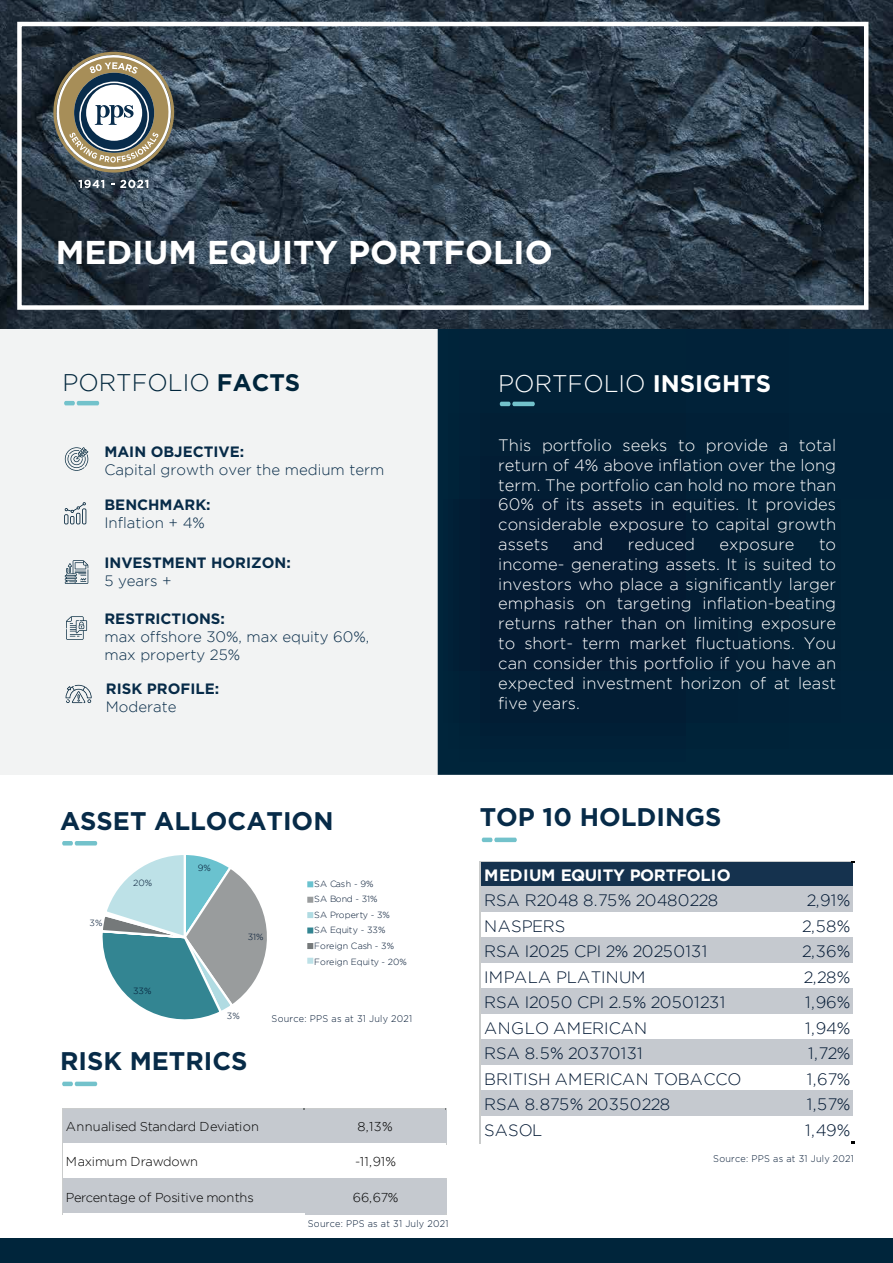
<style>
.page{position:relative;width:893px;height:1263px;background:#fff}
.page>*{position:absolute;margin:0;border:0;box-sizing:border-box;transform-origin:0 0}
.t1{font:700 33px "Gotham";color:#fff}
.t2{font:700 25.5px "Gotham";color:#072b48}
.t3{font:300 24px "Gotham";color:#fff}
.t4{font:300 24px "Gotham";color:#00253b}
.t5{font:300 16.5px/19.8px "Gotham";color:#fff;text-align:justify}
.t6{font:300 16.5px "Gotham";color:#001732}
.t7{font:700 16.5px "Gotham";letter-spacing:-.015em;color:#fff}
.t8{font:300 16.5px "Gotham";letter-spacing:.03em;color:#001732}
.t9{font:300 15px/18px "Gotham";color:#072b48}
.t10{font:700 15px "Gotham";color:#072b48}
.t11{font:300 12.9px "Gotham";letter-spacing:-.025em;color:#000}
.t12{font:300 9.75px "Gotham HTF";letter-spacing:.025em;color:#001732;scale:.94 1}
.t13{font:300 9px/15.6px "Gotham";color:#001732}
.s1{font-weight:700}
</style>
<div class="page">
<div style="left:0;top:329px;width:442px;height:446px;background:#f2f3f3"></div>
<div style="left:438px;top:328px;width:455px;height:447px;background:#012037"></div>
<img style="left:0;top:0;width:893px;height:328px">
<div style="left:17px;top:22px;width:851px;height:288px;border:4px solid #fff"></div>
<svg style="left:66px;top:616px;width:21px;height:24px"></svg>
<svg style="left:65px;top:447px;width:23px;height:24px"></svg>
<svg style="left:65px;top:560px;width:23px;height:24px"></svg>
<svg style="left:64px;top:401px;width:35px;height:4px"></svg>
<svg style="left:500px;top:402px;width:35px;height:4px"></svg>
<div style="left:0;top:1238px;width:893px;height:25px;background:#00253b"></div>
<svg style="left:53px;top:52px;width:121px;height:121px"></svg>
<svg style="left:78px;top:180px;width:26px;height:8px"></svg>
<svg style="left:120px;top:180px;width:28px;height:8px"></svg>
<svg style="left:62px;top:841px;width:35px;height:4px"></svg>
<svg style="left:482px;top:838px;width:35px;height:4px"></svg>
<svg style="left:62px;top:1082px;width:35px;height:4px"></svg>
<svg style="left:65px;top:502px;width:21px;height:22px"></svg>
<svg style="left:66px;top:685px;width:26px;height:18px"></svg>
<svg style="left:102px;top:855px;width:165px;height:165px"></svg>
<svg style="left:307px;top:881px;width:6px;height:6px"></svg>
<svg style="left:307px;top:897px;width:6px;height:6px"></svg>
<svg style="left:307px;top:912px;width:6px;height:6px"></svg>
<svg style="left:307px;top:927px;width:6px;height:6px"></svg>
<div style="left:307px;top:942px;width:7px;height:7px;border:2px solid #fff"></div>
<svg style="left:307px;top:943px;width:6px;height:6px"></svg>
<div style="left:307px;top:958px;width:7px;height:6px;border:2px solid #fff"></div>
<svg style="left:307px;top:958px;width:6px;height:6px"></svg>
<hr style="left:62px;top:1108px;width:384px;height:1px;background:#cacccc">
<hr style="left:62px;top:1108px;width:2px;height:106px;background:#cacccc">
<div style="left:64px;top:1109px;width:382px;height:35px;background:#c5c9cf"></div>
<div style="left:64px;top:1143px;width:382px;height:36px;background:#fff"></div>
<div style="left:64px;top:1178px;width:382px;height:36px;background:#c5c9cf"></div>
<hr style="left:64px;top:1213px;width:241px;height:1px;background:#fff">
<hr style="left:480px;top:861px;width:375px;height:2px;background:#cacccc">
<hr style="left:480px;top:861px;width:1px;height:282px;background:#cacccc">
<div style="left:481px;top:863px;width:374px;height:25px;background:#15324e"></div>
<hr style="left:853px;top:863px;width:2px;height:25px;background:#fff">
<div style="left:481px;top:887px;width:374px;height:27px;background:#c5c9cf"></div>
<hr style="left:853px;top:887px;width:2px;height:27px;background:#fff">
<div style="left:481px;top:912px;width:374px;height:27px;background:#fff"></div>
<div style="left:481px;top:938px;width:374px;height:27px;background:#c5c9cf"></div>
<hr style="left:853px;top:938px;width:2px;height:27px;background:#fff">
<div style="left:481px;top:963px;width:374px;height:27px;background:#fff"></div>
<div style="left:481px;top:989px;width:374px;height:27px;background:#c5c9cf"></div>
<hr style="left:853px;top:989px;width:2px;height:27px;background:#fff">
<div style="left:481px;top:1014px;width:374px;height:27px;background:#fff"></div>
<div style="left:481px;top:1040px;width:374px;height:27px;background:#c5c9cf"></div>
<hr style="left:853px;top:1040px;width:2px;height:27px;background:#fff">
<div style="left:481px;top:1065px;width:374px;height:27px;background:#fff"></div>
<div style="left:481px;top:1091px;width:374px;height:27px;background:#c5c9cf"></div>
<hr style="left:853px;top:1091px;width:2px;height:27px;background:#fff">
<div style="left:481px;top:1116px;width:374px;height:27px;background:#fff"></div>
<h1 class="t1" style="left:56px;top:230px;width:498px">MEDIUM EQUITY PORTFOLIO</h1>
<h3 class="t4" style="left:62px;top:370px;width:239px">PORTFOLIO <span class="s1">FACTS</span></h3>
<p class="t10" style="left:104px;top:442px;width:141px">MAIN OBJECTIVE:</p>
<p class="t9" style="left:104px;top:461px;width:281px">Capital growth over the medium term</p>
<p class="t10" style="left:104px;top:495px;width:108px">BENCHMARK:</p>
<p class="t9" style="left:104px;top:514px;width:102px">Inflation + 4%</p>
<p class="t10" style="left:104px;top:553px;width:188px">INVESTMENT HORIZON:</p>
<p class="t9" style="left:104px;top:571px;width:69px">5 years +</p>
<p class="t10" style="left:104px;top:609px;width:122px">RESTRICTIONS:</p>
<p class="t9" style="left:104px;top:627px;width:266px">max offshore 30%, max equity 60%, max property 25%</p>
<p class="t10" style="left:106px;top:679px;width:115px">RISK PROFILE:</p>
<p class="t9" style="left:106px;top:698px;width:72px">Moderate</p>
<h3 class="t3" style="left:498px;top:370px;width:274px">PORTFOLIO <span class="s1">INSIGHTS</span></h3>
<p class="t5" style="left:498px;top:435px;width:339px">This portfolio seeks to provide a total return of 4% above inflation over the long term. The portfolio can hold no more than 60% of its assets in equities. It provides considerable exposure to capital growth assets</p>
<p class="t5" style="left:573px;top:534px;width:32px">and</p>
<p class="t5" style="left:628px;top:534px;width:69px">reduced</p>
<p class="t5" style="left:719px;top:534px;width:77px">exposure</p>
<p class="t5" style="left:498px;top:534px;width:339px;text-indent:321px">to income- generating assets. It is suited to investors who place a significantly larger emphasis on targeting inflation-beating returns rather than on limiting exposure to short- term market fluctuations. You can consider this portfolio if you have an expected investment horizon of at least five years.</p>
<h2 class="t2" style="left:60px;top:804px;width:275px">ASSET ALLOCATION</h2>
<h2 class="t2" style="left:480px;top:800px;width:243px">TOP 10 HOLDINGS</h2>
<p class="t13" style="left:90px;top:915px;width:14px">3%</p>
<p class="t13" style="left:198px;top:860px;width:15px">9%</p>
<p class="t13" style="left:133px;top:875px;width:20px">20%</p>
<p class="t13" style="left:314px;top:876px;width:94px">SA Cash - 9%<br>SA Bond - 31%<br>SA Property - 3%<br>SA Equity - 33%<br>Foreign Cash - 3%<br>Foreign Equity - 20%</p>
<p class="t13" style="left:248px;top:929px;width:17px">31%</p>
<p class="t13" style="left:133px;top:983px;width:20px">33%</p>
<p class="t13" style="left:227px;top:1008px;width:14px">3%</p>
<p class="t12" style="left:272px;top:1013px;width:151px">Source: PPS as at 31 July 2021</p>
<h2 class="t2" style="left:60px;top:1044px;width:189px">RISK METRICS</h2>
<p class="t11" style="left:66px;top:1120px;width:194px">Annualised Standard Deviation</p>
<p class="t11" style="left:357px;top:1120px;width:37px">8,13%</p>
<p class="t11" style="left:66px;top:1155px;width:134px">Maximum Drawdown</p>
<p class="t11" style="left:355px;top:1155px;width:43px">-11,91%</p>
<p class="t11" style="left:66px;top:1190px;width:189px">Percentage of Positive months</p>
<p class="t11" style="left:353px;top:1190px;width:47px">66,67%</p>
<p class="t12" style="left:308px;top:1218px;width:151px">Source: PPS as at 31 July 2021</p>
<p class="t7" style="left:484px;top:864px;width:248px">MEDIUM EQUITY PORTFOLIO</p>
<p class="t6" style="left:484px;top:891px;width:235px">RSA R2048 8.75% 20480228</p>
<p class="t6" style="left:807px;top:891px;width:45px">2,91%</p>
<p class="t6" style="left:484px;top:917px;width:83px">NASPERS</p>
<p class="t6" style="left:802px;top:917px;width:50px">2,58%</p>
<p class="t6" style="left:484px;top:942px;width:225px">RSA I2025 CPI 2% 20250131</p>
<p class="t6" style="left:802px;top:942px;width:50px">2,36%</p>
<p class="t6" style="left:484px;top:968px;width:163px">IMPALA PLATINUM</p>
<p class="t6" style="left:804px;top:968px;width:48px">2,28%</p>
<p class="t6" style="left:484px;top:993px;width:243px">RSA I2050 CPI 2.5% 20501231</p>
<p class="t6" style="left:805px;top:993px;width:47px">1,96%</p>
<p class="t8" style="left:484px;top:1019px;width:165px">ANGLO AMERICAN</p>
<p class="t6" style="left:805px;top:1019px;width:47px">1,94%</p>
<p class="t6" style="left:484px;top:1044px;width:160px">RSA 8.5% 20370131</p>
<p class="t6" style="left:808px;top:1044px;width:44px">1,72%</p>
<p class="t6" style="left:484px;top:1070px;width:259px">BRITISH AMERICAN TOBACCO</p>
<p class="t6" style="left:807px;top:1070px;width:45px">1,67%</p>
<p class="t6" style="left:484px;top:1095px;width:187px">RSA 8.875% 20350228</p>
<p class="t6" style="left:807px;top:1095px;width:45px">1,57%</p>
<p class="t6" style="left:484px;top:1121px;width:60px">SASOL</p>
<p class="t6" style="left:805px;top:1121px;width:47px">1,49%</p>
<p class="t12" style="left:713px;top:1153px;width:151px">Source: PPS as at 31 July 2021</p>
</div>
